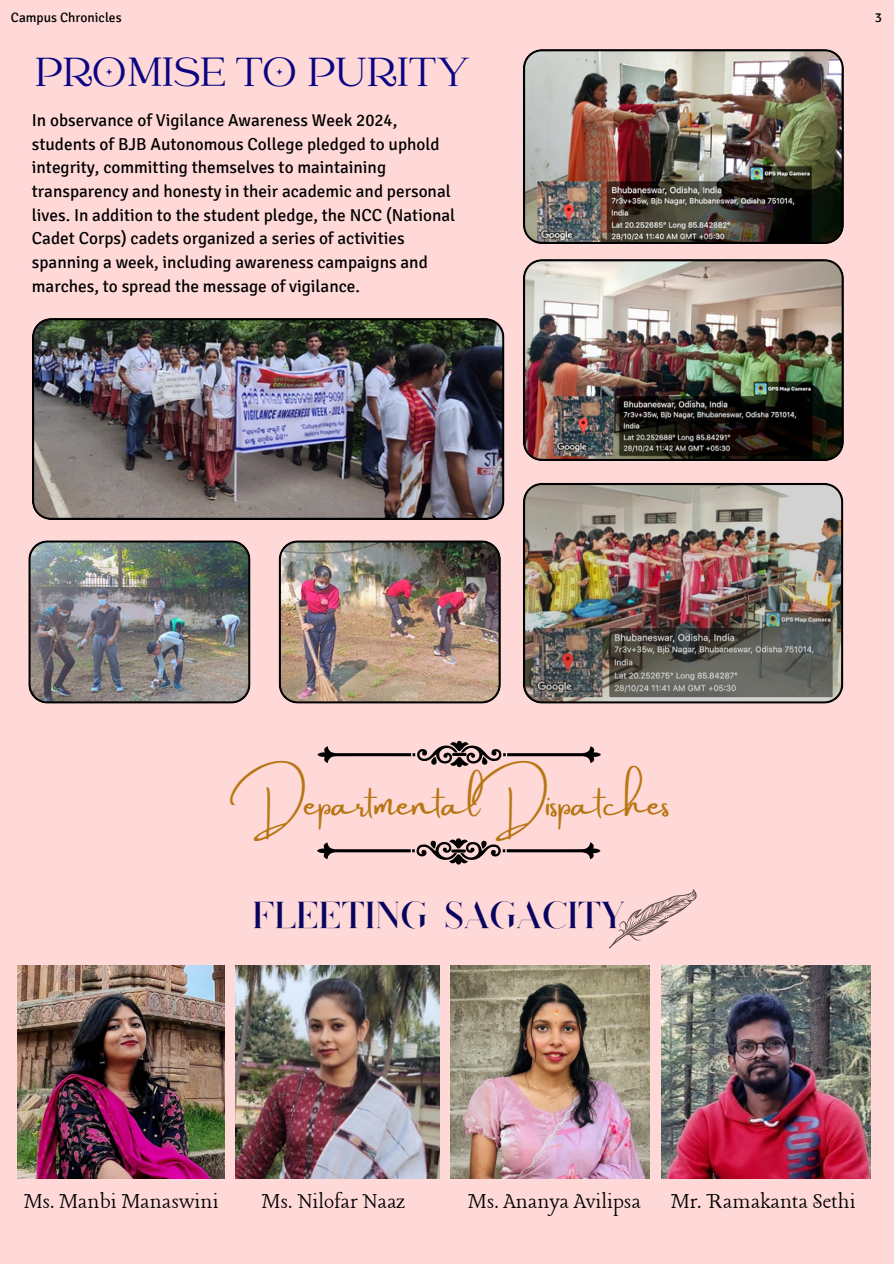
<style>
.page{position:relative;width:894px;height:1264px;background:#fff}
.page>*{position:absolute;margin:0;border:0;box-sizing:border-box;transform-origin:0 0}
.t1{font:45px "Catchy Mager";color:#0a0483}
.t2{font:37.5px "Coterie";color:#080460}
.t3{font:35.7px "Amsterdam Two";color:#b87612}
.t4{font:24.15px "Lancelot";color:#000}
.t5{font:17.25px/23.7px "Signika";color:#000}
.t6{font:13.5px "Signika";color:#000}
</style>
<div class="page">
<div style="left:0;top:0;width:893px;height:1263px;background:#ffd8d8"></div>
<img style="left:523px;top:49px;width:320px;height:195px">
<img style="left:523px;top:483px;width:320px;height:220px">
<img style="left:523px;top:259px;width:320px;height:201px">
<img style="left:32px;top:318px;width:472px;height:201px">
<img style="left:28px;top:540px;width:222px;height:163px">
<img style="left:278px;top:540px;width:222px;height:163px">
<img style="left:17px;top:965px;width:207px;height:213px">
<img style="left:235px;top:965px;width:204px;height:213px">
<img style="left:450px;top:965px;width:199px;height:213px">
<img style="left:661px;top:965px;width:209px;height:213px">
<svg style="left:317px;top:838px;width:380px;height:111px"></svg>
<svg style="left:317px;top:741px;width:283px;height:26px"></svg>
<p class="t6" style="left:11px;top:9px;width:112px">Campus Chronicles</p>
<p class="t6" style="left:874px;top:9px;width:9px">3</p>
<p class="t1" style="left:35px;top:50px;width:436px">PROMISE TO PURITY</p>
<p class="t5" style="left:32px;top:109px;width:425px">In observance of Vigilance Awareness Week 2024, students of BJB Autonomous College pledged to uphold integrity, committing themselves to maintaining transparency and honesty in their academic and personal lives. In addition to the student pledge, the NCC (National Cadet Corps) cadets organized a series of activities spanning a week, including awareness campaigns and marches, to spread the message of vigilance.</p>
<h4 class="t3" style="left:247px;top:783px;width:424px">Departmental Dispatches</h4>
<p class="t2" style="left:252px;top:899px;width:373px">FLEETING SAGACITY</p>
<p class="t4" style="left:24px;top:1189px;width:196px">Ms. Manbi Manaswini</p>
<h3 class="t4" style="left:261px;top:1189px;width:145px">Ms. Nilofar Naaz</h3>
<p class="t4" style="left:468px;top:1189px;width:174px">Ms. Ananya Avilipsa</p>
<p class="t4" style="left:670px;top:1189px;width:186px">Mr. Ramakanta Sethi</p>
</div>
